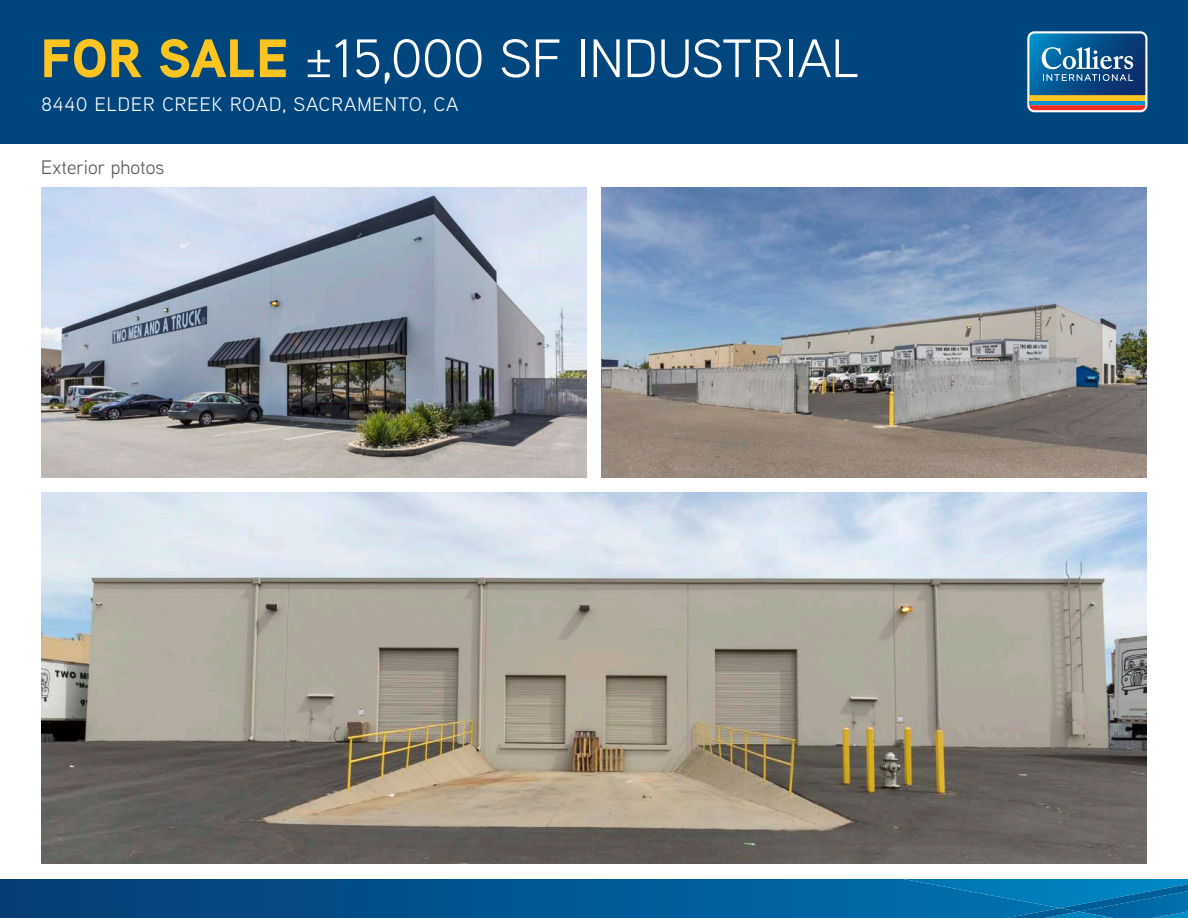
<style>
.page{position:relative;width:1188px;height:918px;background:#fff}
.page>*{position:absolute;margin:0;border:0;box-sizing:border-box;transform-origin:0 0}
.for_sale___lease{font:54px "Aaux Next";color:#fff}
.property_address{font:19.5px "Aaux Next";letter-spacing:.05em;color:#fff}
.Blue_bullet{font:19.5px "Aaux Next";color:#57585a}
.s1{font-weight:900;color:#fec422}
</style>
<div class="page">
<svg style="left:0;top:879px;width:891px;height:39px;background:#02528d"></svg>
<svg style="left:891px;top:879px;width:297px;height:39px;background:#0273af"></svg>
<div style="left:0;top:0;width:1188px;height:144px;background:#00467e"></div>
<svg style="left:1027px;top:31px;width:121px;height:81px"></svg>
<img style="left:41px;top:187px;width:545px;height:291px">
<img style="left:602px;top:187px;width:545px;height:291px">
<img style="left:41px;top:493px;width:1106px;height:371px">
<p class="for_sale___lease" style="left:40px;top:22px;width:820px"><span class="s1">FOR SALE</span> ±15,000 SF INDUSTRIAL</p>
<p class="property_address" style="left:41px;top:91px;width:419px">8440 ELDER CREEK ROAD, SACRAMENTO, CA</p>
<p class="Blue_bullet" style="left:41px;top:154px;width:125px">Exterior photos</p>
</div>
